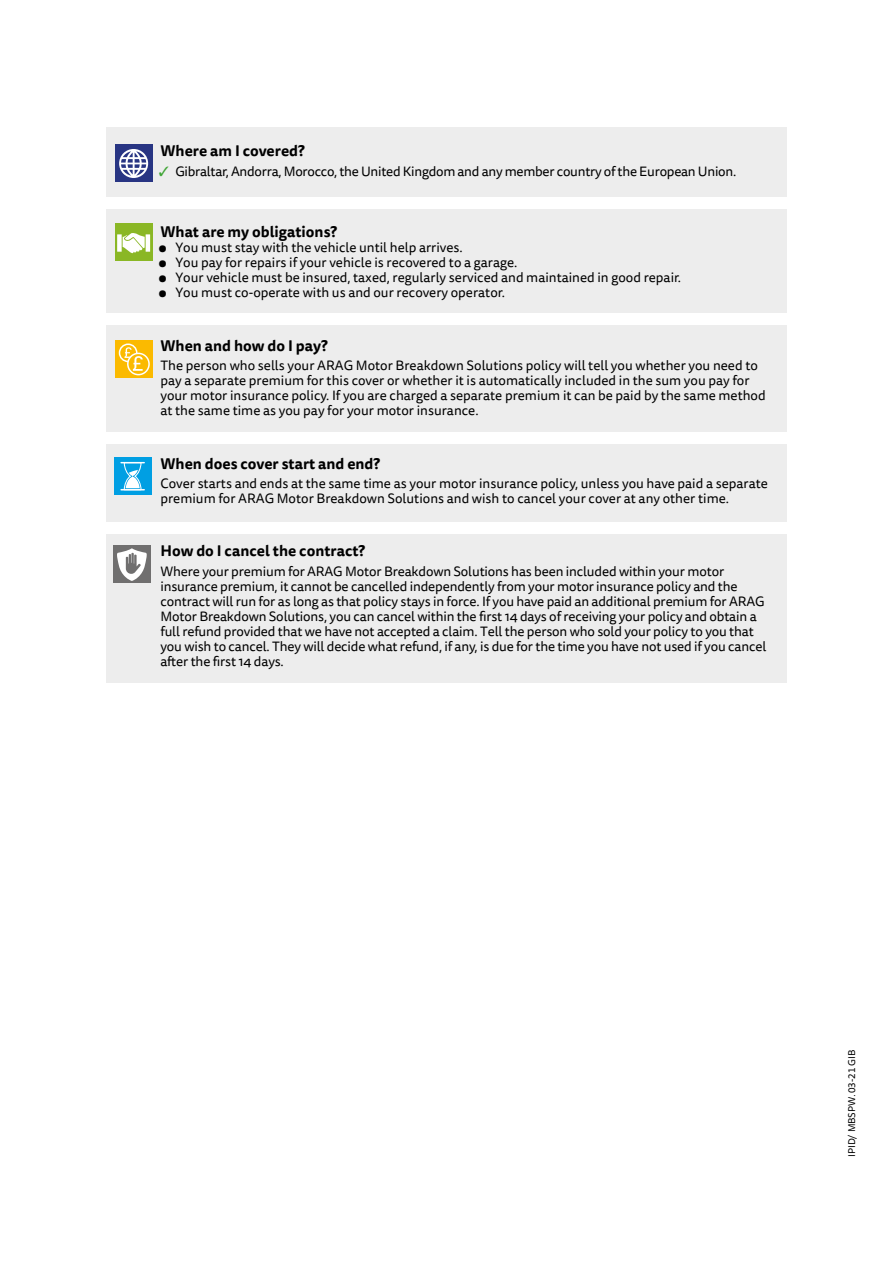
<style>
.page{position:relative;width:893px;height:1263px;background:#fff}
.page>*{position:absolute;margin:0;border:0;box-sizing:border-box;transform-origin:0 0}
.t1{font:700 15px "Tisa Sans OT";color:#000}
.t2{font:13.5px/15px "Tisa Sans OT";color:#000}
.t3{font:13.5px "Tisa Sans OT";letter-spacing:-.02em;color:#000}
.t4{font:9.75px "Tisa Sans OT";color:#000}
.s1{color:#3fa535}
.s2{font-weight:300}
</style>
<div class="page">
<div style="left:106px;top:128px;width:681px;height:69px;background:#ededed"></div>
<div style="left:106px;top:209px;width:681px;height:473px;background:#ededed"></div>
<div style="left:115px;top:224px;width:37px;height:37px;background:#8ab725"></div>
<svg style="left:123px;top:233px;width:22px;height:20px"></svg>
<hr style="left:146px;top:234px;width:4px;height:18px;background:#fff">
<div style="left:117px;top:234px;width:5px;height:18px;background:#fff"></div>
<div style="left:115px;top:457px;width:37px;height:37px;background:#009fe3"></div>
<div style="left:113px;top:545px;width:38px;height:38px;background:#706f6f"></div>
<svg style="left:117px;top:461px;width:30px;height:120px"></svg>
<div style="left:102px;top:313px;width:690px;height:12px;background:#fff"></div>
<div style="left:102px;top:432px;width:690px;height:12px;background:#fff"></div>
<div style="left:102px;top:522px;width:690px;height:12px;background:#fff"></div>
<div style="left:116px;top:340px;width:37px;height:38px;background:#fbba00"></div>
<div style="left:119px;top:343px;width:18px;height:19px;border:2px solid #fff;border-radius:50%"></div>
<svg style="left:128px;top:353px;width:21px;height:22px"></svg>
<div style="left:127px;top:353px;width:23px;height:22px;border:2px solid #fff;border-radius:50%"></div>
<svg style="left:124px;top:347px;width:19px;height:24px"></svg>
<div style="left:115px;top:145px;width:37px;height:37px;background:#283583"></div>
<svg style="left:119px;top:149px;width:29px;height:29px"></svg>
<p class="t1" style="left:160px;top:141px;width:146px">Where am I covered?</p>
<p class="t3" style="left:159px;top:163px;width:579px"><span class="s1">✓</span> Gibraltar, Andorra, Morocco, the United Kingdom and any member country of the European Union.</p>
<p class="t1" style="left:160px;top:222px;width:178px">What are my obligations?</p>
<p class="t2" style="left:159px;top:241px;width:305px"><span class="s2">●</span> You must stay with the vehicle until help arrives.</p>
<p class="t2" style="left:159px;top:256px;width:360px"><span class="s2">●</span> You pay for repairs if your vehicle is recovered to a garage.</p>
<p class="t2" style="left:159px;top:271px;width:524px"><span class="s2">●</span> Your vehicle must be insured, taxed, regularly serviced and maintained in good repair.</p>
<p class="t2" style="left:159px;top:286px;width:347px"><span class="s2">●</span> You must co-operate with us and our recovery operator.</p>
<p class="t1" style="left:160px;top:336px;width:169px">When and how do I pay?</p>
<p class="t2" style="left:160px;top:359px;width:607px">The person who sells your ARAG Motor Breakdown Solutions policy will tell you whether you need to pay a separate premium for this cover or whether it is automatically included in the sum you pay for your motor insurance policy. If you are charged a separate premium it can be paid by the same method at the same time as you pay for your motor insurance.</p>
<p class="t1" style="left:160px;top:454px;width:221px">When does cover start and end?</p>
<p class="t2" style="left:160px;top:476px;width:609px">Cover starts and ends at the same time as your motor insurance policy, unless you have paid a separate premium for ARAG Motor Breakdown Solutions and wish to cancel your cover at any other time.</p>
<p class="t1" style="left:160px;top:541px;width:206px">How do I cancel the contract?</p>
<p class="t2" style="left:160px;top:564px;width:607px">Where your premium for ARAG Motor Breakdown Solutions has been included within your motor insurance premium, it cannot be cancelled independently from your motor insurance policy and the contract will run for as long as that policy stays in force. If you have paid an additional premium for ARAG Motor Breakdown Solutions, you can cancel within the first 14 days of receiving your policy and obtain a full refund provided that we have not accepted a claim. Tell the person who sold your policy to you that you wish to cancel. They will decide what refund, if any, is due for the time you have not used if you cancel after the first 14 days.</p>
<p class="t4" style="left:846px;top:1157px;width:108px;rotate:-90deg">IPID/ MBSPW.03-21 GIB</p>
</div>
